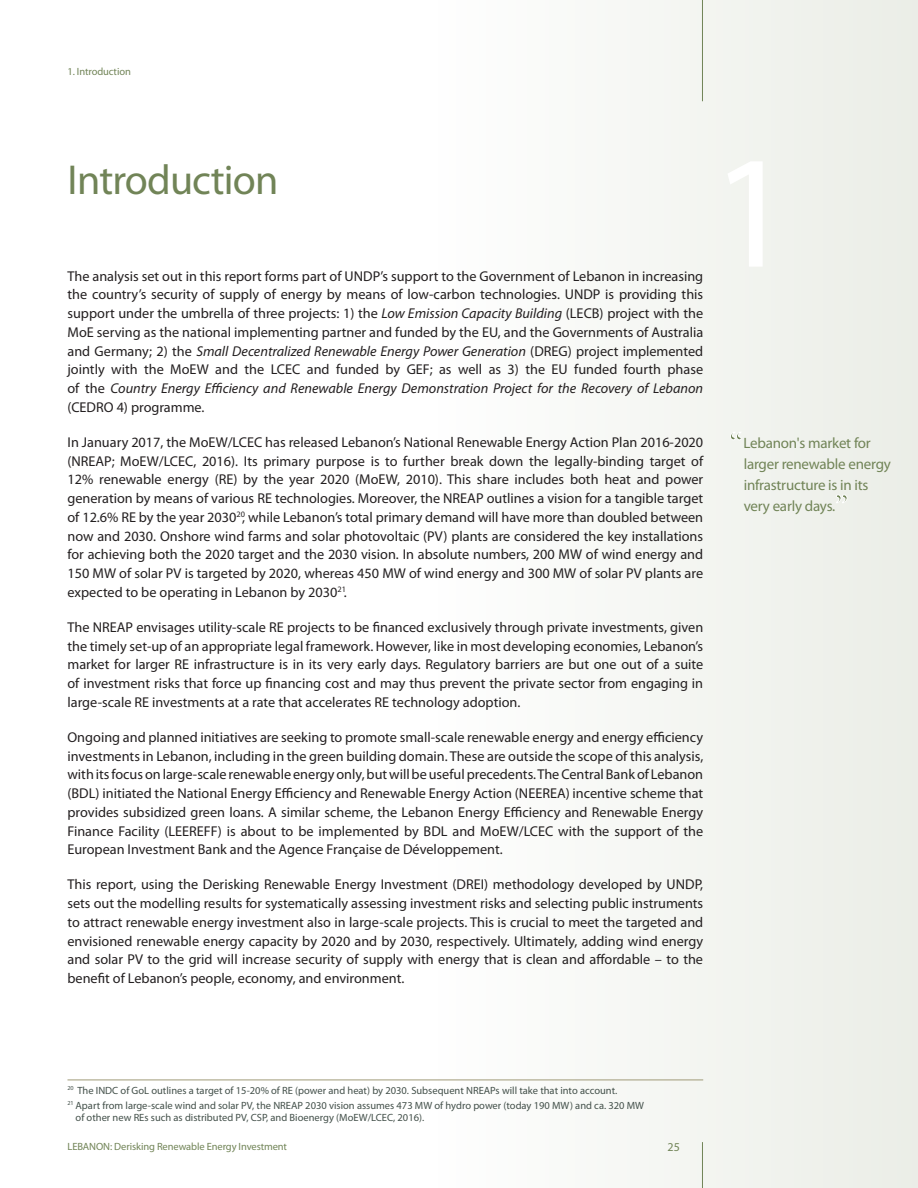
<style>
.page{position:relative;width:918px;height:1188px;background:#fff}
.page>*{position:absolute;margin:0;border:0;box-sizing:border-box;transform-origin:0 0}
.t1{font:42px "Myriad Pro";letter-spacing:-.02em;color:#718457}
.t2{font:15px/21px "Myriad Pro";letter-spacing:-.015em;color:#718457}
.t3{font:14.25px/18.8px "Myriad Pro";color:#231f20;text-align:justify}
.t4{font:12px "Myriad Pro";color:#718457}
.t5{font:10.5px/14.7px "Myriad Pro";color:#43504a}
.t6{font:10.5px "Myriad Pro";letter-spacing:-.01em;color:#718457}
.s1{font-style:italic}
</style>
<div class="page">
<div style="left:0;top:0;width:918px;height:1188px;background:linear-gradient(to right,#fff,#eff1ec)"></div>
<hr style="left:702px;top:0;width:1px;height:101px;background:#718457">
<hr style="left:702px;top:1142px;width:1px;height:46px;background:#718457">
<hr style="left:68px;top:1080px;width:635px;height:1px;background:#a09a78">
<svg style="left:730px;top:431px;width:12px;height:9px"></svg>
<svg style="left:836px;top:494px;width:11px;height:9px"></svg>
<p class="t6" style="left:68px;top:65px;width:65px">1. Introduction</p>
<h1 class="t1" style="left:68px;top:154px;width:212px">Introduction</h1>
<p class="t3" style="left:68px;top:266px;width:637px">The analysis set out in this report forms part of UNDP’s support to the Government of Lebanon in increasing the country’s security of supply of energy by means of low-carbon technologies. UNDP is providing this support under the umbrella of three projects: 1) the <span class="s1">Low Emission Capacity Building</span> (LECB) project with the MoE serving as the national implementing partner and funded by the EU, and the Governments of Australia and Germany; 2) the <span class="s1">Small Decentralized Renewable Energy Power Generation</span> (DREG) project implemented jointly with the MoEW and the LCEC and funded by GEF; as well as 3) the EU funded fourth phase of the <span class="s1">Country Energy Efficiency and Renewable Energy Demonstration Project for the Recovery of Lebanon </span>(CEDRO 4) programme.</p>
<p class="t3" style="left:68px;top:433px;width:637px">In January 2017, the MoEW/LCEC has released Lebanon’s National Renewable Energy Action Plan 2016-2020 (NREAP; MoEW/LCEC, 2016). Its primary purpose is to further break down the legally-binding target of 12% renewable energy (RE) by the year 2020 (MoEW, 2010). This share includes both heat and power generation by means of various RE technologies. Moreover, the NREAP outlines a vision for a tangible target of 12.6% RE by the year 2030<sup>20</sup>, while Lebanon’s total primary demand will have more than doubled between now and 2030. Onshore wind farms and solar photovoltaic (PV) plants are considered the key installations for achieving both the 2020 target and the 2030 vision. In absolute numbers, 200 MW of wind energy and 150 MW of solar PV is targeted by 2020, whereas 450 MW of wind energy and 300 MW of solar PV plants are expected to be operating in Lebanon by 2030<sup>21</sup>.</p>
<p class="t3" style="left:68px;top:617px;width:637px">The NREAP envisages utility-scale RE projects to be financed exclusively through private investments, given the timely set-up of an appropriate legal framework. However, like in most developing economies, Lebanon’s market for larger RE infrastructure is in its very early days. Regulatory barriers are but one out of a suite of investment risks that force up financing cost and may thus prevent the private sector from engaging in large-scale RE investments at a rate that accelerates RE technology adoption.</p>
<p class="t3" style="left:68px;top:727px;width:637px">Ongoing and planned initiatives are seeking to promote small-scale renewable energy and energy efficiency investments in Lebanon, including in the green building domain. These are outside the scope of this analysis, with its focus on large-scale renewable energy only, but will be useful precedents. The Central Bank of Lebanon (BDL) initiated the National Energy Efficiency and Renewable Energy Action (NEEREA) incentive scheme that provides subsidized green loans. A similar scheme, the Lebanon Energy Efficiency and Renewable Energy Finance Facility (LEEREFF) is about to be implemented by BDL and MoEW/LCEC with the support of the European Investment Bank and the Agence Française de Développement.</p>
<p class="t3" style="left:68px;top:875px;width:637px">This report, using the Derisking Renewable Energy Investment (DREI) methodology developed by UNDP, sets out the modelling results for systematically assessing investment risks and selecting public instruments to attract renewable energy investment also in large-scale projects. This is crucial to meet the targeted and envisioned renewable energy capacity by 2020 and by 2030, respectively. Ultimately, adding wind energy and solar PV to the grid will increase security of supply with energy that is clean and affordable – to the benefit of Lebanon’s people, economy, and environment.</p>
<p class="t5" style="left:68px;top:1083px;width:578px"><sup>20</sup> The INDC of GoL outlines a target of 15-20% of RE (power and heat) by 2030. Subsequent NREAPs will take that into account.<br><sup>21</sup> Apart from large-scale wind and solar PV, the NREAP 2030 vision assumes 473 MW of hydro power (today 190 MW) and ca. 320 MW</p>
<p class="t5" style="left:76px;top:1109px;width:350px">of other new REs such as distributed PV, CSP, and Bioenergy (MoEW/LCEC, 2016).</p>
<p class="t6" style="left:68px;top:1140px;width:221px">LEBANON: Derisking Renewable Energy Investment</p>
<p class="t4" style="left:668px;top:1140px;width:14px">25</p>
<p class="t2" style="left:744px;top:432px;width:149px">Lebanon's market for larger renewable energy infrastructure is in its very early days.</p>
</div>
